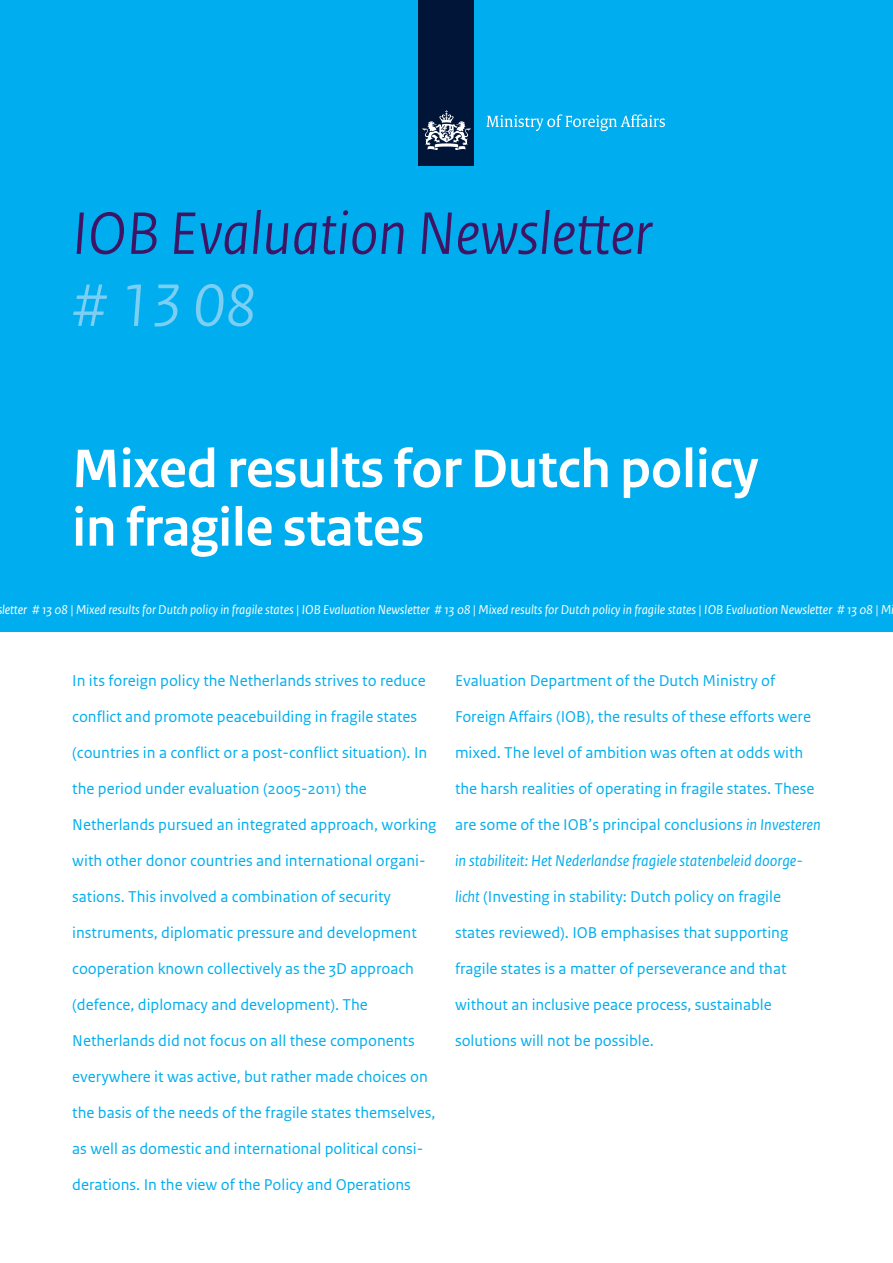
<style>
.page{position:relative;width:893px;height:1263px;background:#fff}
.page>*{position:absolute;margin:0;border:0;box-sizing:border-box;transform-origin:0 0}
._01_BZ_A4_Nieuwsbrie{font:italic 63px "Rijksoverheid Sans Heading";color:#3f1464}
._01_BZ_A4_Nieuwsbrie-2{font:italic 63px "Rijksoverheid Sans Heading";color:#7ccff2}
.t1{font:700 57px "Rijksoverheid Sans Heading";color:#fff}
.Inleiding{font:16.5px/36px "Rijksoverheid Sans Text";color:#00aeef}
.t2{font:italic 13.5px "Rijksoverheid Sans Text";color:#fff}
.s1{font-style:italic}
</style>
<div class="page">
<div style="left:0;top:0;width:893px;height:631px;background:#00aeef"></div>
<div style="left:419px;top:0;width:55px;height:166px;background:#001537"></div>
<svg style="left:423px;top:110px;width:47px;height:40px"></svg>
<svg style="left:486px;top:114px;width:179px;height:17px"></svg>
<p class="_01_BZ_A4_Nieuwsbrie" style="left:72px;top:198px;width:581px">IOB Evaluation Newsletter</p>
<p class="_01_BZ_A4_Nieuwsbrie-2" style="left:72px;top:270px;width:187px"># 13 08</p>
<p class="t1" style="left:72px;top:436px;width:688px">Mixed results for Dutch policy</p>
<p class="t1" style="left:72px;top:495px;width:353px">in fragile states</p>
<p class="t2" style="left:2px;top:602px;width:894px">letter # 13 08 | Mixed results for Dutch policy in fragile states | IOB Evaluation Newsletter # 13 08 | Mixed results for Dutch policy in fragile states | IOB Evaluation Newsletter # 13 08 | Mi</p>
<p class="Inleiding" style="left:72px;top:663px;width:366px">In its foreign policy the Netherlands strives to reduce conflict and promote peacebuilding in fragile states (countries in a conflict or a post-conflict situation). In the period under evaluation (2005-2011) the Netherlands pursued an integrated approach, working with other donor countries and international organi&shy;sations. This involved a combination of security instruments, diplomatic pressure and development cooperation known collectively as the 3D approach (defence, diplomacy and development). The Netherlands did not focus on all these components everywhere it was active, but rather made choices on the basis of the needs of the fragile states themselves, as well as domestic and international political consi&shy;derations. In the view of the Policy and Operations</p>
<p class="Inleiding" style="left:455px;top:663px;width:367px">Evaluation Department of the Dutch Ministry of Foreign Affairs (IOB), the results of these efforts were mixed. The level of ambition was often at odds with the harsh realities of operating in fragile states. These are some of the IOB’s principal conclusions <span class="s1">in Investeren in stabiliteit: Het Nederlandse fragiele statenbeleid doorge&shy;licht</span> (Investing in stability: Dutch policy on fragile states reviewed). IOB emphasises that supporting fragile states is a matter of perseverance and that without an inclusive peace process, sustainable solutions will not be possible.</p>
</div>
